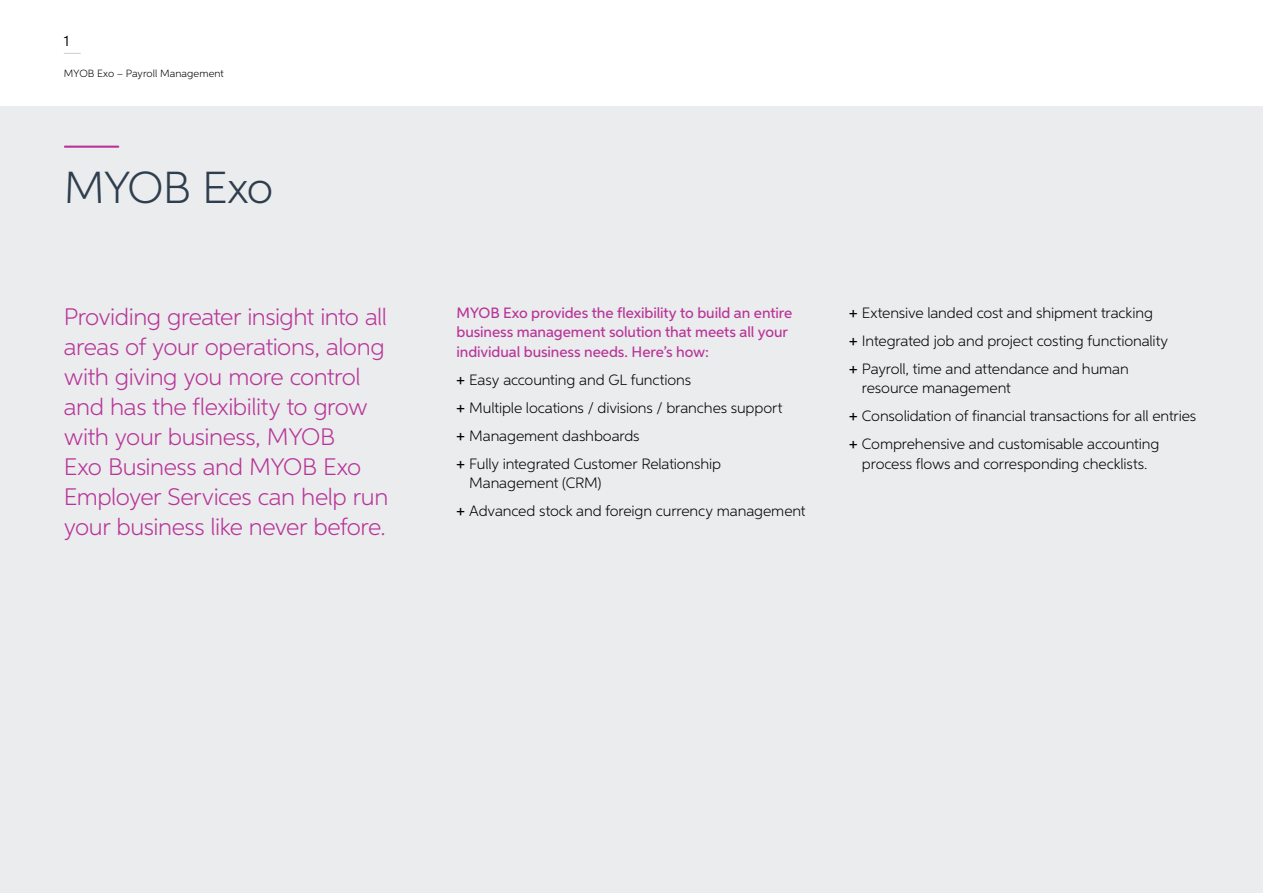
<style>
.page{position:relative;width:1263px;height:893px;background:#fff}
.page>*{position:absolute;margin:0;border:0;box-sizing:border-box;transform-origin:0 0}
.t1{font:300 45px "Neutro MYOB";letter-spacing:-.04em;color:#2e3e4f}
.t2{font:300 24px/30px "Neutro MYOB";letter-spacing:-.02em;color:#b93499}
.t3{font:300 15px/28px "Neutro MYOB";letter-spacing:-.01em;color:#000}
.t4{font:500 15px/19.5px "Neutro MYOB";letter-spacing:-.005em;color:#b93499}
.t5{font:15px "Neutro MYOB";color:#000}
.t6{font:300 10.5px "Neutro MYOB";letter-spacing:.005em;color:#000}
.s1{font-weight:500}
</style>
<div class="page">
<svg style="left:64px;top:53px;width:17px;height:1px"></svg>
<div style="left:0;top:106px;width:1263px;height:787px;background:#eaeced"></div>
<hr style="left:65px;top:146px;width:53px;height:2px;background:#b93499">
<p class="t5" style="left:64px;top:31px;width:7px">1</p>
<p class="t6" style="left:64px;top:67px;width:162px">MYOB Exo – Payroll Management</p>
<h1 class="t1" style="left:64px;top:160px;width:211px">MYOB Exo</h1>
<p class="t2" style="left:64px;top:301px;width:326px">Providing greater insight into all areas of your operations, along with giving you more control and has the flexibility to grow with your business, MYOB<br>Exo Business and MYOB Exo<br>Employer Services can help run your business like never before.</p>
<p class="t4" style="left:456px;top:303px;width:337px">MYOB Exo provides the flexibility to build an entire business management solution that meets all your individual business needs. Here’s how:</p>
<p class="t3" style="left:456px;top:365px;width:327px"><span class="s1">+</span> Easy accounting and GL functions<br><span class="s1">+</span> Multiple locations / divisions / branches support <span class="s1">+</span> Management dashboards<br><span class="s1">+</span> Fully integrated Customer Relationship</p>
<p class="t3" style="left:456px;top:469px;width:351px;text-indent:13px">Management (CRM)<br><span class="s1">+</span> Advanced stock and foreign currency management</p>
<p class="t3" style="left:849px;top:298px;width:321px"><span class="s1">+</span> Extensive landed cost and shipment tracking<br><span class="s1">+</span> Integrated job and project costing functionality <span class="s1">+</span> Payroll, time and attendance and human</p>
<p class="t3" style="left:849px;top:374px;width:349px;text-indent:13px">resource management<br><span class="s1">+</span> Consolidation of financial transactions for all entries <span class="s1">+</span> Comprehensive and customisable accounting</p>
<p class="t3" style="left:862px;top:449px;width:287px">process flows and corresponding checklists.</p>
</div>
